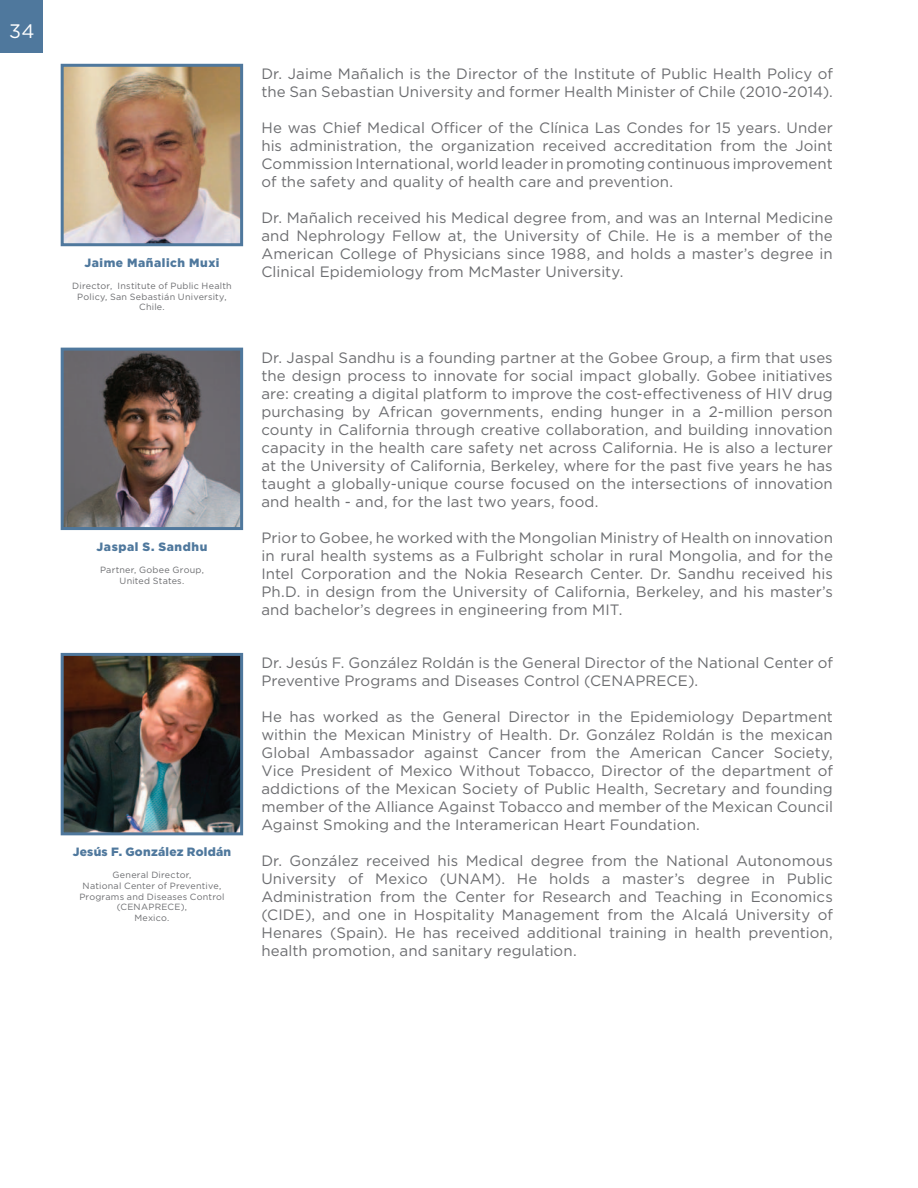
<style>
.page{position:relative;width:918px;height:1188px;background:#fff}
.page>*{position:absolute;margin:0;border:0;box-sizing:border-box;transform-origin:0 0}
.t1{font:19.5px "Gotham";color:#fff}
.t2{font:15px/18px "Gotham";letter-spacing:.005em;color:#6c6d70;text-align:justify}
.t3{font:900 12px "Gotham";letter-spacing:.045em;color:#4f789d}
.t4{font:900 12px "Gotham";letter-spacing:.025em;color:#4f789d}
.t5{font:9px/10.8px "Gotham";letter-spacing:.025em;color:#6c6d70;text-align:center}
</style>
<div class="page">
<img style="left:60px;top:63px;width:184px;height:184px">
<img style="left:60px;top:347px;width:184px;height:184px">
<img style="left:60px;top:652px;width:184px;height:184px">
<div style="left:0;top:0;width:43px;height:53px;background:#4f789d"></div>
<h1 class="t1" style="left:9px;top:18px;width:27px">34</h1>
<p class="t3" style="left:84px;top:255px;width:137px">Jaime Mañalich Muxi</p>
<p class="t5" style="left:72px;top:280px;width:161px">Director, Institute of Public Health<br>Policy, San Sebastián University,<br>Chile.</p>
<p class="t3" style="left:97px;top:539px;width:112px">Jaspal S. Sandhu</p>
<p class="t5" style="left:100px;top:564px;width:105px">Partner, Gobee Group,<br>United States.</p>
<p class="t4" style="left:73px;top:844px;width:160px">Jesús F. González Roldán</p>
<p class="t5" style="left:79px;top:869px;width:147px">General Director,<br>National Center of Preventive,<br>Programs and Diseases Control (CENAPRECE),<br>Mexico.</p>
<p class="t2" style="left:261px;top:64px;width:573px">Dr. Jaime Mañalich is the Director of the Institute of Public Health Policy of the San Sebastian University and former Health Minister of Chile (2010-2014).</p>
<p class="t2" style="left:261px;top:118px;width:573px">He was Chief Medical Officer of the Clínica Las Condes for 15 years. Under his administration, the organization received accreditation from the Joint Commission International, world leader in promoting continuous improvement of the safety and quality of health care and prevention.</p>
<p class="t2" style="left:261px;top:208px;width:573px">Dr. Mañalich received his Medical degree from, and was an Internal Medicine and Nephrology Fellow at, the University of Chile. He is a member of the American College of Physicians since 1988, and holds a master’s degree in Clinical Epidemiology from McMaster University.</p>
<p class="t2" style="left:261px;top:348px;width:573px">Dr. Jaspal Sandhu is a founding partner at the Gobee Group, a firm that uses the design process to innovate for social impact globally. Gobee initiatives are: creating a digital platform to improve the cost-effectiveness of HIV drug purchasing by African governments, ending hunger in a 2-million person county in California through creative collaboration, and building innovation capacity in the health care safety net across California. He is also a lecturer at the University of California, Berkeley, where for the past five years he has taught a globally-unique course focused on the intersections of innovation and health - and, for the last two years, food.</p>
<p class="t2" style="left:261px;top:528px;width:573px">Prior to Gobee, he worked with the Mongolian Ministry of Health on innovation in rural health systems as a Fulbright scholar in rural Mongolia, and for the Intel Corporation and the Nokia Research Center. Dr. Sandhu received his Ph.D. in design from the University of California, Berkeley, and his master’s and bachelor’s degrees in engineering from MIT.</p>
<p class="t2" style="left:261px;top:653px;width:573px">Dr. Jesús F. González Roldán is the General Director of the National Center of<br>Preventive Programs and Diseases Control (CENAPRECE).</p>
<p class="t2" style="left:261px;top:707px;width:573px">He has worked as the General Director in the Epidemiology Department within the Mexican Ministry of Health. Dr. González Roldán is the mexican Global Ambassador against Cancer from the American Cancer Society, Vice President of Mexico Without Tobacco, Director of the department of addictions of the Mexican Society of Public Health, Secretary and founding member of the Alliance Against Tobacco and member of the Mexican Council Against Smoking and the Interamerican Heart Foundation.</p>
<p class="t2" style="left:261px;top:851px;width:573px">Dr. González received his Medical degree from the National Autonomous University of Mexico (UNAM). He holds a master’s degree in Public Administration from the Center for Research and Teaching in Economics (CIDE), and one in Hospitality Management from the Alcalá University of Henares (Spain). He has received additional training in health prevention, health promotion, and sanitary regulation.</p>
</div>
